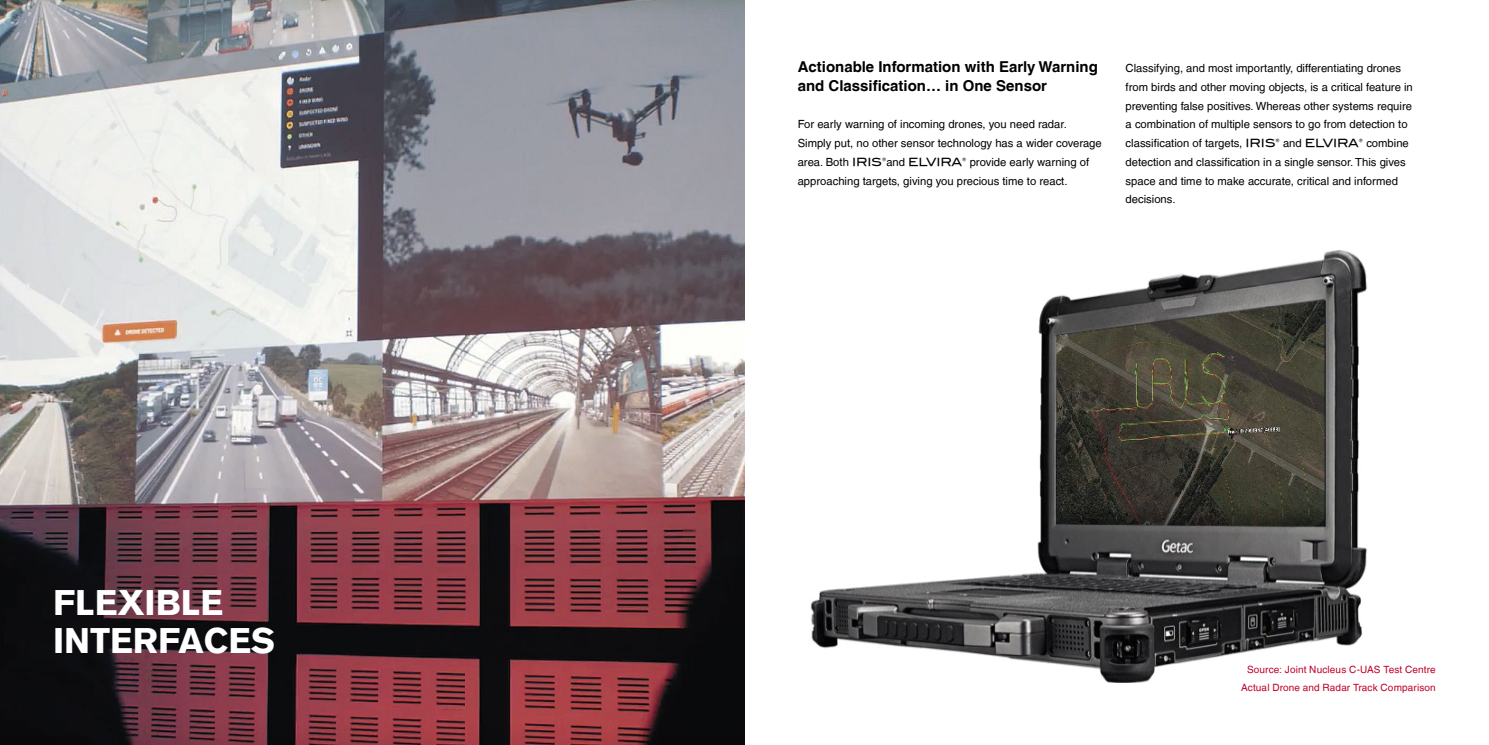
<style>
.page{position:relative;width:1489px;height:745px;background:#fff}
.page>*{position:absolute;margin:0;border:0;box-sizing:border-box;transform-origin:0 0}
.t1{font:900 35px/37.5px "Akzidenz Grotesk";color:#fff}
.t2{font:700 15px/18.8px "Helvetica LT";color:#000}
.t3{font:11.25px/18.8px "Helvetica LT";color:#000}
.t4{font:10px/18.8px "Helvetica LT";letter-spacing:.015em;color:#be0027;text-align:center}
.s1{font-family:"Blair Md ITCTT Medium"}
</style>
<div class="page">
<img style="left:0;top:0;width:744px;height:744px">
<img style="left:810px;top:250px;width:557px;height:431px">
<h1 class="t1" style="left:53px;top:583px;width:223px">FLEXIBLE<br>INTERFACES</h1>
<h2 class="t2" style="left:797px;top:57px;width:302px">Actionable Information with Early Warning and Classification… in One Sensor</h2>
<p class="t3" style="left:797px;top:115px;width:305px">For early warning of incoming drones, you need radar.<br>Simply put, no other sensor technology has a wider coverage area. Both <span class="s1">IRIS®</span>and <span class="s1">ELVIRA®</span> provide early warning of approaching targets, giving you precious time to react.</p>
<p class="t3" style="left:1125px;top:59px;width:289px">Classifying, and most importantly, differentiating drones from birds and other moving objects, is a critical feature in preventing false positives. Whereas other systems require a combination of multiple sensors to go from detection to classification of targets, <span class="s1">IRIS®</span> and <span class="s1">ELVIRA®</span> combine detection and classification in a single sensor. This gives space and time to make accurate, critical and informed decisions.</p>
<p class="t4" style="left:1240px;top:659px;width:196px">Source: Joint Nucleus C-UAS Test Centre<br>Actual Drone and Radar Track Comparison</p>
</div>
